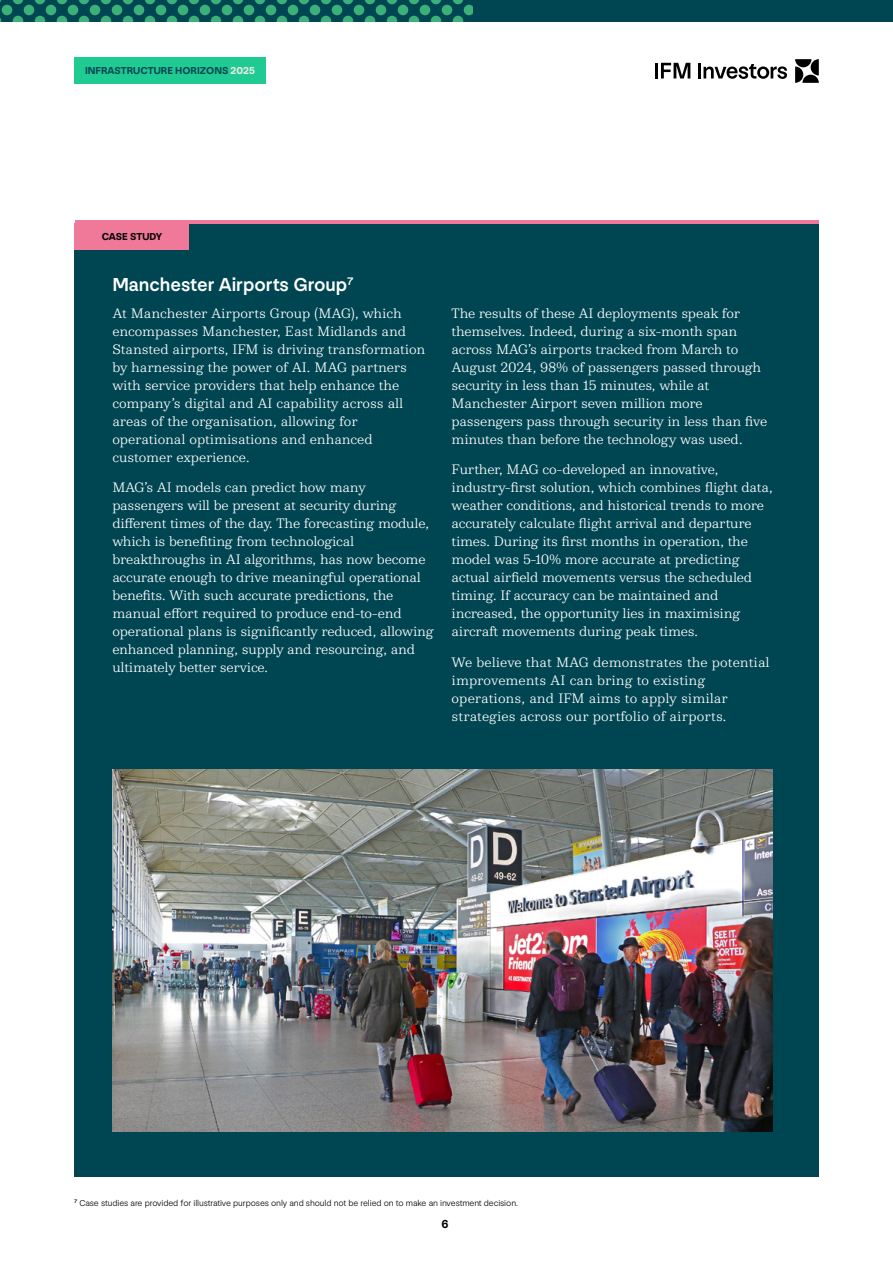
<style>
.page{position:relative;width:893px;height:1263px;background:#fff}
.page>*{position:absolute;margin:0;border:0;box-sizing:border-box;transform-origin:0 0}
.t1{font:500 19.5px "NN Nouvelle Grotesk STD";color:#fff}
.t2{font:300 14.25px/18px "NN Colroy STD";letter-spacing:-.02em;color:#fff}
.t3{font:300 14.25px/18px "NN Colroy STD";color:#fff}
.t4{font:700 12px "NN Nouvelle Grotesk STD";color:#000}
.t5{font:700 10.5px "NN Nouvelle Grotesk STD";letter-spacing:.005em;color:#004552}
.t6{font:700 10.5px "NN Nouvelle Grotesk STD";letter-spacing:.005em;color:#000}
.t7{font:300 9px "NN Nouvelle Grotesk STD";letter-spacing:-.01em;color:#000}
.s1{color:#efece9}
</style>
<div class="page">
<div style="left:74px;top:223px;width:745px;height:953px;background:#004552"></div>
<hr style="left:75px;top:221px;width:744px;height:3px;background:#f0799a">
<div style="left:75px;top:223px;width:114px;height:26px;background:#f0799a"></div>
<img style="left:112px;top:770px;width:661px;height:361px">
<hr style="left:698px;top:63px;width:3px;height:15px;background:#000">
<svg style="left:703px;top:64px;width:84px;height:15px"></svg>
<hr style="left:655px;top:63px;width:3px;height:15px;background:#000">
<svg style="left:661px;top:63px;width:29px;height:15px"></svg>
<svg style="left:795px;top:59px;width:24px;height:24px"></svg>
<div style="left:0;top:0;width:893px;height:22px;background:#004552"></div>
<svg style="left:1px;top:0;width:471px;height:22px"></svg>
<div style="left:74px;top:57px;width:192px;height:26px;background:#20cb93"></div>
<p class="t5" style="left:85px;top:64px;width:172px">INFRASTRUCTURE HORIZONS <span class="s1">2025</span></p>
<p class="t6" style="left:102px;top:230px;width:62px">CASE STUDY</p>
<h1 class="t1" style="left:112px;top:273px;width:243px">Manchester Airports Group<sup>7</sup></h1>
<p class="t2" style="left:112px;top:303px;width:315px">At Manchester Airports Group (MAG), which encompasses Manchester, East Midlands and Stansted airports, IFM is driving transformation by harnessing the power of AI. MAG partners with service providers that help enhance the company’s digital and AI capability across all areas of the organisation, allowing for operational optimisations and enhanced customer experience.</p>
<p class="t2" style="left:112px;top:478px;width:323px">MAG’s AI models can predict how many passengers will be present at security during different times of the day. The forecasting module, which is benefiting from technological breakthroughs in AI algorithms, has now become accurate enough to drive meaningful operational benefits. With such accurate predictions, the manual effort required to produce end-to-end operational plans is significantly reduced, allowing enhanced planning, supply and resourcing, and ultimately better service.</p>
<p class="t2" style="left:452px;top:303px;width:317px">The results of these AI deployments speak for themselves. Indeed, during a six-month span across MAG’s airports tracked from March to August 2024, 98% of passengers passed through security in less than 15 minutes, while at Manchester Airport seven million more passengers pass through security in less than five minutes than before the technology was used.</p>
<p class="t2" style="left:452px;top:460px;width:323px">Further, MAG co-developed an innovative, industry-first solution, which combines flight data, weather conditions, and historical trends to more accurately calculate flight arrival and departure times. During its first months in operation, the model was 5-10% more accurate at predicting actual airfield movements versus the scheduled timing. If accuracy can be maintained and increased, the opportunity lies in maximising aircraft movements during peak times.</p>
<p class="t3" style="left:452px;top:653px;width:320px">We believe that MAG demonstrates the potential improvements AI can bring to existing operations, and IFM aims to apply similar strategies across our portfolio of airports.</p>
<p class="t7" style="left:74px;top:1198px;width:445px"><sup>7</sup> Case studies are provided for illustrative purposes only and should not be relied on to make an investment decision.</p>
<p class="t4" style="left:442px;top:1217px;width:9px">6</p>
</div>
